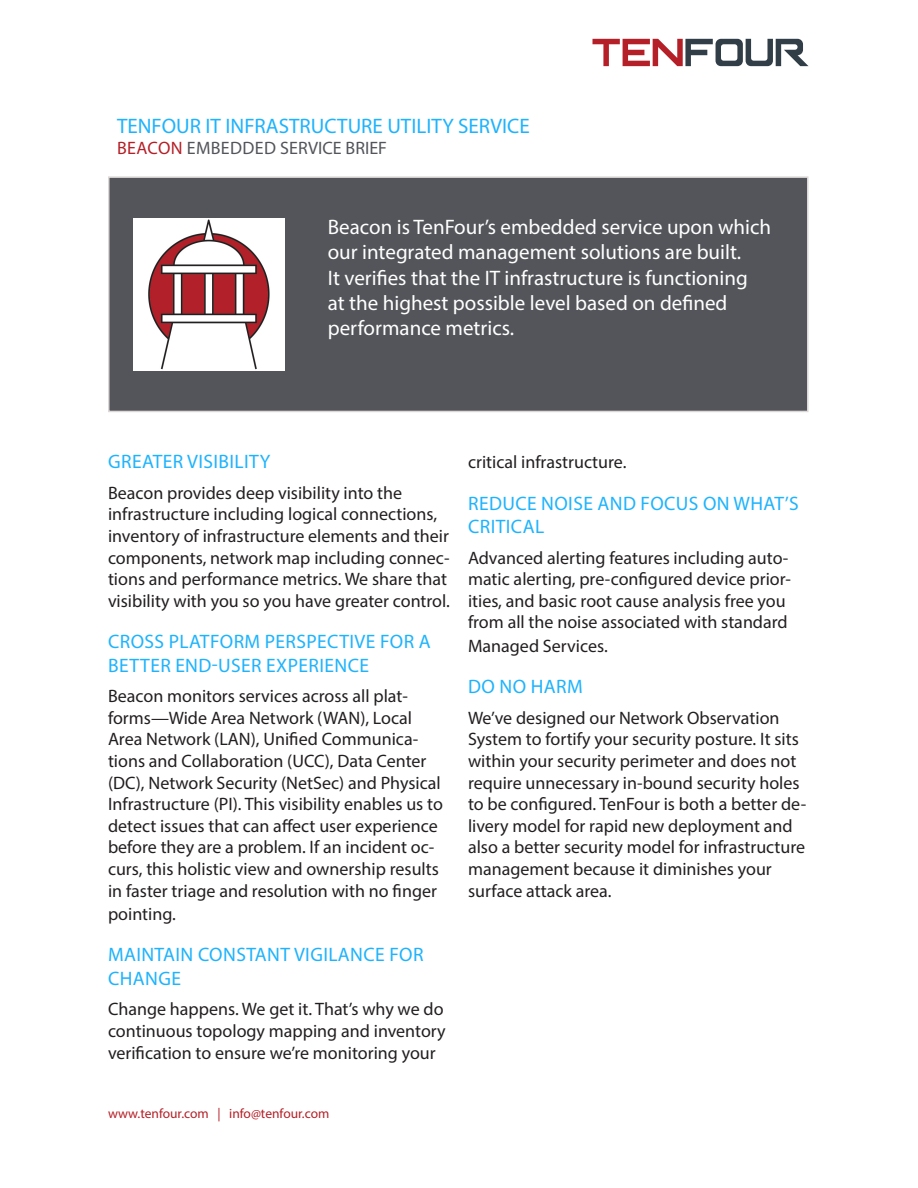
<style>
.page{position:relative;width:918px;height:1188px;background:#fff}
.page>*{position:absolute;margin:0;border:0;box-sizing:border-box;transform-origin:0 0}
.t1{font:21px/25.2px "Myriad Pro";color:#fff}
.t2{font:21px "Myriad Pro";color:#1eb3fd}
.t3{font:19.5px/23.4px "Myriad Pro";letter-spacing:.02em;color:#1eb3fd}
.t4{font:18px/21.6px "Myriad Pro";color:#231f20}
.t5{font:18px "Myriad Pro";letter-spacing:.015em;color:#54555a}
.t6{font:13.5px "Myriad Pro";color:#b51f27}
.s1{color:#b51f27}
</style>
<div class="page">
<div style="left:108px;top:176px;width:700px;height:236px;background:#54555a;border:2px solid #dcd8d7"></div>
<svg style="left:593px;top:39px;width:215px;height:27px"></svg>
<img style="left:133px;top:218px;width:152px;height:152px">
<p class="t2" style="left:117px;top:113px;width:414px">TENFOUR IT INFRASTRUCTURE UTILITY SERVICE</p>
<p class="t5" style="left:117px;top:137px;width:271px"><span class="s1">BEACON</span> EMBEDDED SERVICE BRIEF</p>
<p class="t1" style="left:328px;top:214px;width:445px">Beacon is TenFour’s embedded service upon which our integrated management solutions are built.<br>It verifies that the IT infrastructure is functioning<br>at the highest possible level based on defined performance metrics.</p>
<p class="t3" style="left:108px;top:450px;width:164px">GREATER VISIBILITY</p>
<p class="t4" style="left:108px;top:482px;width:344px">Beacon provides deep visibility into the infrastructure including logical connections, inventory of infrastructure elements and their components, network map including connec&shy;tions and performance metrics. We share that visibility with you so you have greater control.</p>
<p class="t3" style="left:108px;top:630px;width:324px">CROSS PLATFORM PERSPECTIVE FOR A<br>BETTER END-USER EXPERIENCE</p>
<p class="t4" style="left:108px;top:685px;width:336px">Beacon monitors services across all plat&shy;forms—Wide Area Network (WAN), Local Area Network (LAN), Unified Communica&shy;tions and Collaboration (UCC), Data Center (DC), Network Security (NetSec) and Physical Infrastructure (PI). This visibility enables us to detect issues that can affect user experience before they are a problem. If an incident oc&shy;curs, this holistic view and ownership results in faster triage and resolution with no finger</p>
<p class="t4" style="left:108px;top:903px;width:69px">pointing.</p>
<p class="t3" style="left:108px;top:943px;width:317px">MAINTAIN CONSTANT VIGILANCE FOR<br>CHANGE</p>
<p class="t4" style="left:108px;top:998px;width:339px;text-align:justify">Change happens. We get it. That’s why we do continuous topology mapping and inventory verification to ensure we’re monitoring your</p>
<p class="t6" style="left:108px;top:1106px;width:223px">www.tenfour.com | info@tenfour.com</p>
<p class="t4" style="left:468px;top:451px;width:160px">critical infrastructure.</p>
<p class="t3" style="left:468px;top:491px;width:332px">REDUCE NOISE AND FOCUS ON WHAT’S<br>CRITICAL</p>
<p class="t4" style="left:468px;top:547px;width:325px">Advanced alerting features including auto&shy;matic alerting, pre-configured device prior&shy;ities, and basic root cause analysis free you from all the noise associated with standard</p>
<p class="t4" style="left:468px;top:635px;width:141px">Managed Services.</p>
<p class="t3" style="left:468px;top:675px;width:116px">DO NO HARM</p>
<p class="t4" style="left:468px;top:707px;width:340px">We’ve designed our Network Observation System to fortify your security posture. It sits within your security perimeter and does not require unnecessary in-bound security holes to be configured. TenFour is both a better de&shy;livery model for rapid new deployment and also a better security model for infrastructure management because it diminishes your surface attack area.</p>
</div>
